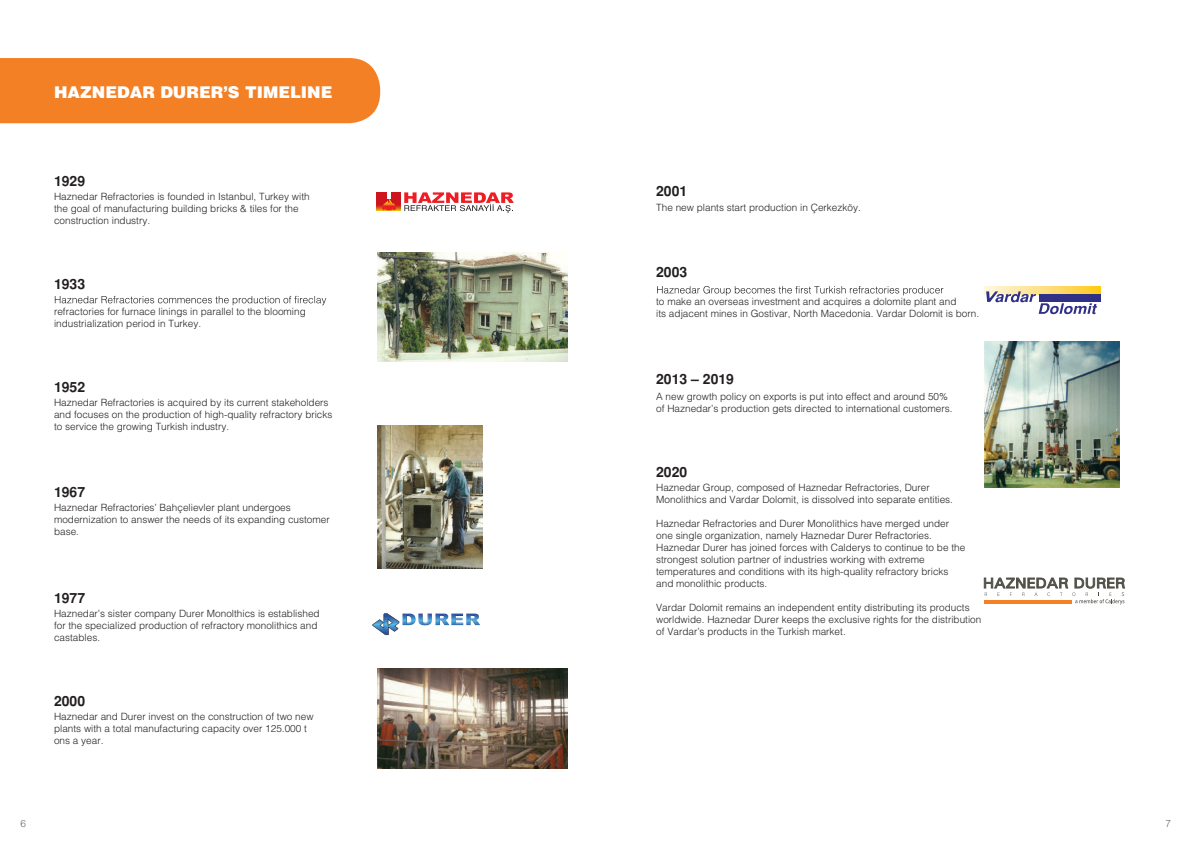
<style>
.page{position:relative;width:1191px;height:842px;background:#fff}
.page>*{position:absolute;margin:0;border:0;box-sizing:border-box;transform-origin:0 0}
.t1{font:16.2px "Helvetica Black Tr";color:#fff}
.t2{font:16.2px "Helvetica Black Tr";letter-spacing:-.025em;color:#fff}
.t3{font:700 14px "Helvetica Tr";color:#231f20}
.t4{font:10px/12px "Helvetica Light Normal Tr";color:#231f20}
.t5{font:10px "Helvetica Light Normal Tr";color:#6c6d70}
</style>
<div class="page">
<img style="left:377px;top:252px;width:190px;height:110px">
<img style="left:984px;top:341px;width:135px;height:147px">
<img style="left:378px;top:668px;width:189px;height:100px">
<img style="left:377px;top:426px;width:106px;height:142px">
<svg style="left:55px;top:296px;width:271px;height:9px"></svg>
<svg style="left:377px;top:193px;width:23px;height:17px"></svg>
<svg style="left:382px;top:192px;width:14px;height:18px"></svg>
<svg style="left:404px;top:192px;width:110px;height:21px"></svg>
<img style="left:466px;top:613px;width:14px;height:12px">
<svg style="left:451px;top:613px;width:12px;height:12px"></svg>
<img style="left:435px;top:613px;width:14px;height:12px">
<img style="left:418px;top:613px;width:14px;height:12px">
<svg style="left:372px;top:613px;width:43px;height:22px"></svg>
<svg style="left:657px;top:286px;width:286px;height:9px"></svg>
<svg style="left:984px;top:286px;width:116px;height:8px"></svg>
<div style="left:1039px;top:294px;width:61px;height:8px;background:#303087"></div>
<svg style="left:986px;top:291px;width:111px;height:23px"></svg>
<svg style="left:983px;top:577px;width:143px;height:27px"></svg>
<div style="left:0;top:58px;width:380px;height:65px;background:#f48026"></div>
<h1 class="t2" style="left:90px;top:80px;width:167px">NEDAR’S TIMELINE</h1>
<h1 class="t1" style="left:54px;top:81px;width:280px">HAZNEDAR DURER’S TIMELINE</h1>
<h2 class="t3" style="left:54px;top:172px;width:33px">1929</h2>
<p class="t4" style="left:54px;top:190px;width:257px">Haznedar Refractories is founded in Istanbul, Turkey with the goal of manufacturing building bricks &amp; tiles for the construction industry.</p>
<h2 class="t3" style="left:54px;top:275px;width:33px">1933</h2>
<p class="t4" style="left:54px;top:305px;width:253px">refractories for furnace linings in parallel to the blooming industrialization period in Turkey.</p>
<h2 class="t3" style="left:54px;top:379px;width:33px">1952</h2>
<p class="t4" style="left:54px;top:397px;width:280px">Haznedar Refractories is acquired by its current stakeholders and focuses on the production of high-quality refractory bricks to service the growing Turkish industry.</p>
<h2 class="t3" style="left:54px;top:483px;width:33px">1967</h2>
<p class="t4" style="left:54px;top:501px;width:277px">Haznedar Refractories’ Bahçelievler plant undergoes modernization to answer the needs of its expanding customer base.</p>
<h2 class="t3" style="left:54px;top:589px;width:33px">1977</h2>
<p class="t4" style="left:54px;top:607px;width:267px">Haznedar’s sister company Durer Monolthics is established for the specialized production of refractory monolithics and castables.</p>
<h2 class="t3" style="left:54px;top:693px;width:33px">2000</h2>
<p class="t4" style="left:54px;top:711px;width:261px">Haznedar and Durer invest on the construction of two new plants with a total manufacturing capacity over 125.000 t ons a year.</p>
<h2 class="t3" style="left:656px;top:183px;width:33px">2001</h2>
<p class="t4" style="left:656px;top:201px;width:206px">The new plants start production in Çerkezköy.</p>
<h2 class="t3" style="left:656px;top:264px;width:33px">2003</h2>
<p class="t4" style="left:656px;top:296px;width:324px">to make an overseas investment and acquires a dolomite plant and<br>its adjacent mines in Gostivar, North Macedonia. Vardar Dolomit is born.</p>
<h2 class="t3" style="left:656px;top:370px;width:79px">2013 – 2019</h2>
<p class="t4" style="left:656px;top:390px;width:298px">A new growth policy on exports is put into effect and around 50% of Haznedar’s production gets directed to international customers.</p>
<h2 class="t3" style="left:656px;top:463px;width:33px">2020</h2>
<p class="t4" style="left:656px;top:481px;width:298px">Haznedar Group, composed of Haznedar Refractories, Durer<br>Monolithics and Vardar Dolomit, is dissolved into separate entities.</p>
<p class="t4" style="left:656px;top:517px;width:311px">Haznedar Refractories and Durer Monolithics have merged under one single organization, namely Haznedar Durer Refractories.<br>Haznedar Durer has joined forces with Calderys to continue to be the strongest solution partner of industries working with extreme temperatures and conditions with its high-quality refractory bricks and monolithic products.</p>
<p class="t4" style="left:656px;top:601px;width:327px">Vardar Dolomit remains an independent entity distributing its products worldwide. Haznedar Durer keeps the exclusive rights for the distribution of Vardar’s products in the Turkish market.</p>
<p class="t5" style="left:21px;top:817px;width:7px">6</p>
<p class="t5" style="left:1165px;top:817px;width:7px">7</p>
</div>
